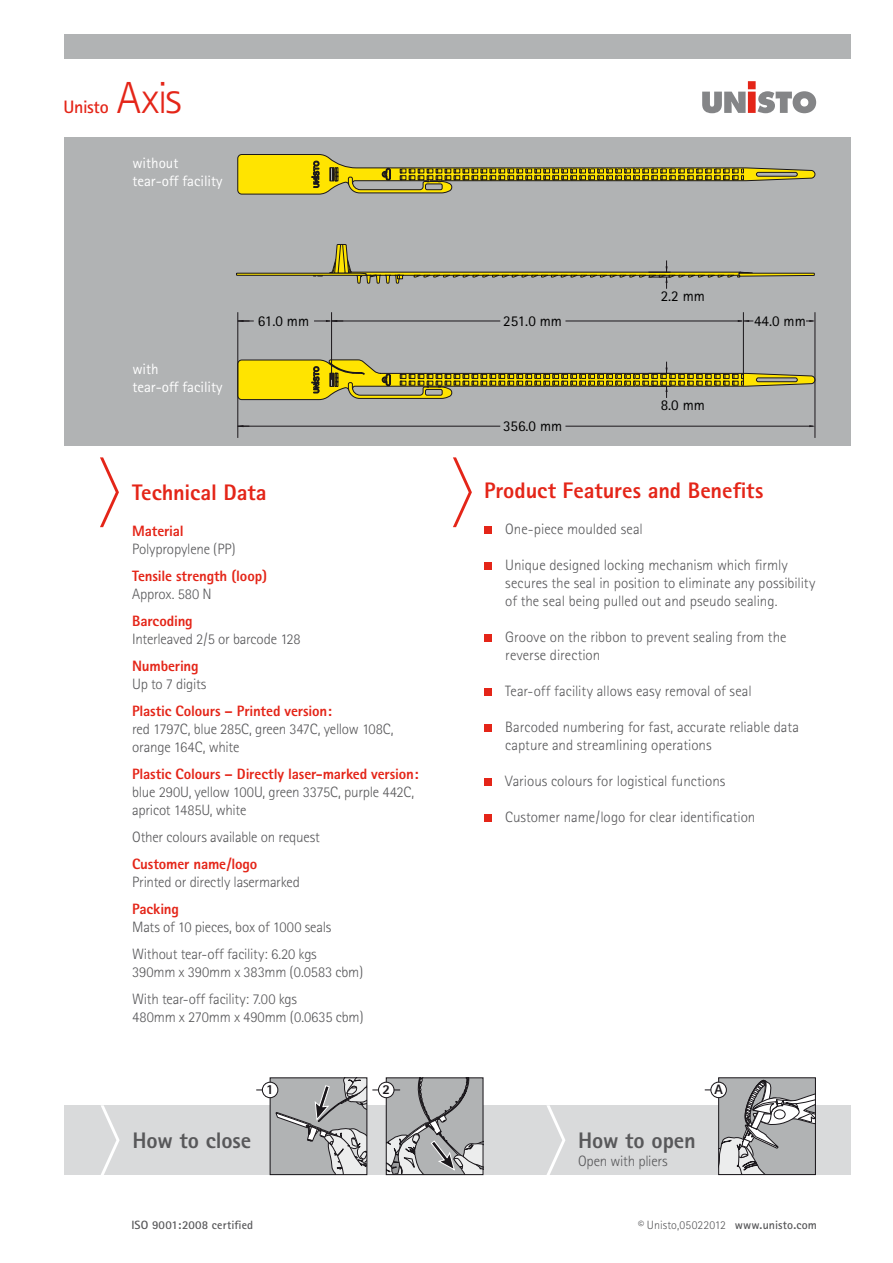
<style>
.page{position:relative;width:893px;height:1263px;background:#fff}
.page>*{position:absolute;margin:0;border:0;box-sizing:border-box;transform-origin:0 0}
.t1{font:300 45px "Rotis Sans Serif";color:#e42518}
.t2{font:800 22.5px "Rotis Sans Serif";letter-spacing:-.005em;color:#e42518}
.t3{font:800 22.5px "Rotis Sans Serif";letter-spacing:-.005em;color:#58585a}
.t4{font:700 18px "Rotis Sans Serif";letter-spacing:-.02em;color:#e42518}
.t5{font:300 15px/18px "Rotis Sans Serif";letter-spacing:-.01em;color:#58585a}
.t6{font:800 15px "Rotis Sans Serif";letter-spacing:-.01em;color:#e42518}
.t7{font:15px/18px "Rotis Sans Serif";color:#fff}
.t8{font:15px "Rotis Sans Serif";color:#000}
.t9{font:800 13.65px "Rotis Sans Serif";color:#1a171b}
.t10{font:300 12px "Rotis Sans Serif";letter-spacing:.005em;color:#58585a}
.t11{font:700 12px "Rotis Sans Serif";letter-spacing:.015em;color:#58585a}
.s1{font-weight:700}
</style>
<div class="page">
<div style="left:64px;top:1105px;width:786px;height:70px;background:#d9dadb"></div>
<div style="left:64px;top:34px;width:786px;height:412px;background:#b1b3b4"></div>
<svg style="left:238px;top:154px;width:577px;height:40px"></svg>
<svg style="left:239px;top:360px;width:576px;height:40px"></svg>
<svg style="left:236px;top:244px;width:578px;height:45px"></svg>
<hr style="left:331px;top:312px;width:1px;height:68px;background:#1b171b">
<hr style="left:743px;top:312px;width:1px;height:72px;background:#1b171b">
<hr style="left:332px;top:321px;width:168px;height:1px;background:#1b171b">
<hr style="left:565px;top:321px;width:177px;height:1px;background:#1b171b">
<hr style="left:238px;top:426px;width:262px;height:1px;background:#1b171b">
<hr style="left:565px;top:426px;width:248px;height:1px;background:#1b171b">
<hr style="left:238px;top:312px;width:1px;height:126px;background:#1b171b">
<svg style="left:238px;top:320px;width:16px;height:2px"></svg>
<svg style="left:314px;top:320px;width:29px;height:2px"></svg>
<hr style="left:815px;top:312px;width:1px;height:126px;background:#1b171b">
<svg style="left:738px;top:320px;width:15px;height:2px"></svg>
<svg style="left:806px;top:320px;width:9px;height:2px"></svg>
<div style="left:0;top:60px;width:893px;height:77px;background:#fff"></div>
<div style="left:484px;top:527px;width:7px;height:7px;background:#e42518"></div>
<div style="left:484px;top:563px;width:7px;height:7px;background:#e42518"></div>
<div style="left:484px;top:635px;width:7px;height:7px;background:#e42518"></div>
<div style="left:484px;top:689px;width:7px;height:7px;background:#e42518"></div>
<div style="left:484px;top:725px;width:7px;height:7px;background:#e42518"></div>
<div style="left:484px;top:779px;width:7px;height:7px;background:#e42518"></div>
<div style="left:484px;top:815px;width:7px;height:7px;background:#e42518"></div>
<div style="left:386px;top:1077px;width:98px;height:98px;border:1px solid #1a171b"></div>
<svg style="left:373px;top:1078px;width:110px;height:96px;background:#aeafb0"></svg>
<svg style="left:257px;top:1078px;width:108px;height:96px;background:#b2b4b5"></svg>
<div style="left:270px;top:1077px;width:97px;height:98px;border:1px solid #1a171b"></div>
<svg style="left:705px;top:1079px;width:109px;height:94px;background:#b3b4b5"></svg>
<div style="left:718px;top:1077px;width:98px;height:98px;border:1px solid #1a171b"></div>
<div style="left:262px;top:1082px;width:16px;height:16px;background:#fff;border-radius:50%"></div>
<div style="left:262px;top:1082px;width:16px;height:16px;border:1px solid #1a171b;border-radius:50%"></div>
<div style="left:711px;top:1082px;width:15px;height:16px;background:#fff;border-radius:50%"></div>
<div style="left:710px;top:1082px;width:17px;height:16px;border:1px solid #1a171b;border-radius:50%"></div>
<div style="left:378px;top:1082px;width:16px;height:16px;background:#fff;border-radius:50%"></div>
<div style="left:378px;top:1082px;width:16px;height:16px;border:1px solid #1a171b;border-radius:50%"></div>
<svg style="left:100px;top:457px;width:19px;height:70px"></svg>
<svg style="left:453px;top:457px;width:19px;height:70px"></svg>
<svg style="left:101px;top:1105px;width:19px;height:70px"></svg>
<svg style="left:546px;top:1105px;width:19px;height:70px"></svg>
<svg style="left:702px;top:81px;width:114px;height:32px"></svg>
<p class="t4" style="left:64px;top:96px;width:47px">Unisto</p>
<h1 class="t1" style="left:117px;top:72px;width:67px">Axis</h1>
<p class="t7" style="left:132px;top:154px;width:92px">without tear-off facility</p>
<p class="t8" style="left:661px;top:287px;width:46px">2.2 mm</p>
<p class="t7" style="left:132px;top:360px;width:92px">with<br>tear-off facility</p>
<p class="t8" style="left:258px;top:312px;width:53px">61.0 mm</p>
<p class="t8" style="left:754px;top:312px;width:53px">44.0 mm</p>
<p class="t8" style="left:503px;top:312px;width:60px">251.0 mm</p>
<p class="t8" style="left:503px;top:417px;width:61px">356.0 mm</p>
<p class="t8" style="left:661px;top:396px;width:46px">8.0 mm</p>
<h2 class="t2" style="left:132px;top:478px;width:136px">Technical Data</h2>
<p class="t6" style="left:132px;top:521px;width:53px">Material</p>
<p class="t5" style="left:132px;top:540px;width:105px">Polypropylene (PP)</p>
<p class="t6" style="left:132px;top:566px;width:137px">Tensile strength (loop)</p>
<p class="t5" style="left:132px;top:585px;width:81px">Approx. 580 N</p>
<p class="t6" style="left:132px;top:611px;width:62px">Barcoding</p>
<p class="t5" style="left:132px;top:630px;width:170px">Interleaved 2/5 or barcode 128</p>
<p class="t6" style="left:132px;top:656px;width:68px">Numbering</p>
<p class="t5" style="left:132px;top:675px;width:76px">Up to 7 digits</p>
<p class="t6" style="left:132px;top:701px;width:201px">Plastic Colours – Printed version:</p>
<p class="t5" style="left:132px;top:720px;width:263px">red 1797C, blue 285C, green 347C, yellow 108C, orange 164C, white</p>
<p class="t6" style="left:132px;top:764px;width:288px">Plastic Colours – Directly laser-marked version:</p>
<p class="t5" style="left:132px;top:783px;width:283px">blue 290U, yellow 100U, green 3375C, purple 442C, apricot 1485U, white</p>
<p class="t5" style="left:132px;top:828px;width:189px">Other colours available on request</p>
<p class="t6" style="left:132px;top:854px;width:127px">Customer name/logo</p>
<p class="t5" style="left:132px;top:873px;width:169px">Printed or directly lasermarked</p>
<p class="t6" style="left:132px;top:899px;width:48px">Packing</p>
<p class="t5" style="left:132px;top:913px;width:201px;line-height:27px">Mats of 10 pieces, box of 1000 seals<br>Without tear-off facility: 6.20 kgs</p>
<p class="t5" style="left:132px;top:958px;width:233px;line-height:27px">390mm x 390mm x 383mm (0.0583 cbm)<br>With tear-off facility: 7.00 kgs</p>
<p class="t5" style="left:132px;top:1008px;width:233px">480mm x 270mm x 490mm (0.0635 cbm)</p>
<h2 class="t2" style="left:484px;top:476px;width:281px">Product Features and Benefits</h2>
<p class="t5" style="left:505px;top:520px;width:139px">One-piece moulded seal</p>
<p class="t5" style="left:505px;top:556px;width:312px">Unique designed locking mechanism which firmly secures the seal in position to eliminate any possibility of the seal being pulled out and pseudo sealing.</p>
<p class="t5" style="left:505px;top:628px;width:283px">Groove on the ribbon to prevent sealing from the reverse direction</p>
<p class="t5" style="left:505px;top:682px;width:248px">Tear-off facility allows easy removal of seal</p>
<p class="t5" style="left:505px;top:718px;width:295px">Barcoded numbering for fast, accurate reliable data capture and streamlining operations</p>
<p class="t5" style="left:505px;top:772px;width:221px">Various colours for logistical functions</p>
<p class="t5" style="left:505px;top:808px;width:252px">Customer name/logo for clear identification</p>
<p class="t9" style="left:266px;top:1081px;width:9px">1</p>
<p class="t9" style="left:382px;top:1081px;width:9px">2</p>
<p class="t9" style="left:714px;top:1081px;width:10px">A</p>
<h2 class="t3" style="left:132px;top:1126px;width:120px">How to close</h2>
<h2 class="t3" style="left:578px;top:1126px;width:119px">How to open</h2>
<p class="t5" style="left:578px;top:1152px;width:91px">Open with pliers</p>
<p class="t11" style="left:131px;top:1217px;width:123px">ISO 9001:2008 certified</p>
<p class="t10" style="left:638px;top:1218px;width:180px">© Unisto,05022012 <span class="s1">www.unisto.com</span></p>
</div>
